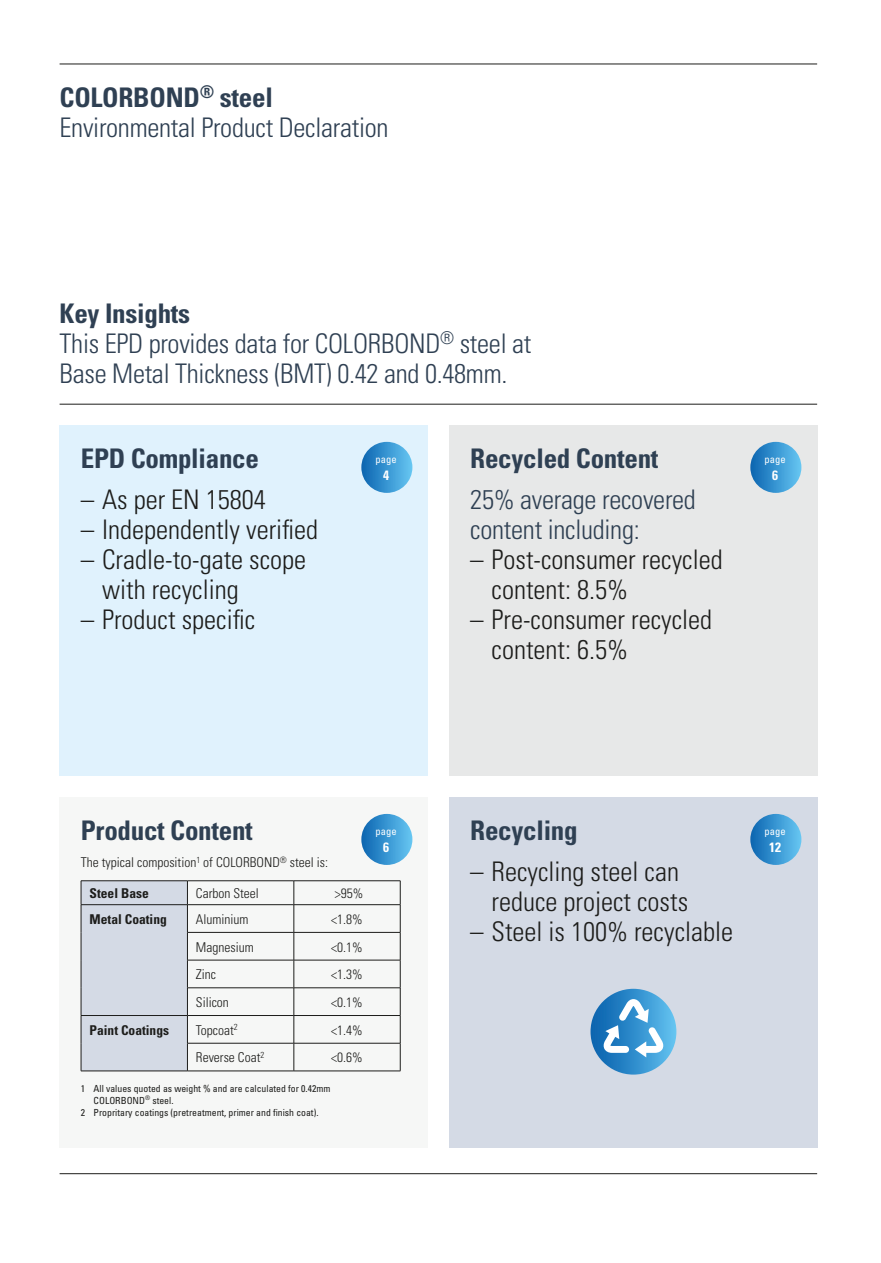
<style>
.page{position:relative;width:881px;height:1263px;background:#fff}
.page>*{position:absolute;margin:0;border:0;box-sizing:border-box;transform-origin:0 0}
.t1{font:300 condensed 27px/30px "Univers";color:#1d1d1b}
._4__Intro_Type{font:300 condensed 27px/30px "Univers";letter-spacing:-.01em;color:#2f4053}
.Contents_Title{font:700 condensed 27px "Univers";letter-spacing:-.01em;color:#2f4053}
._4__Intro_Type-2{font:700 condensed 27px "Univers";letter-spacing:-.01em;color:#2f4053}
._1__Body{font:300 condensed 13.5px "Univers";color:#1d1d1b}
._2__BodyNoSpace{font:300 condensed 13.5px "Univers";color:#1d1d1b}
._1__Body-2{font:700 condensed 13.5px "Univers";color:#1d1d1b}
._6__Caption{font:700 condensed 13.5px "Univers";color:#fff}
._6__Caption-2{font:condensed 10.5px "Univers";color:#fff}
._7__Footnote{font:condensed 9.75px/12px "Univers";color:#1d1d1b}
</style>
<div class="page">
<hr style="left:60px;top:64px;width:756px;height:1px;background:#1d1d1b">
<hr style="left:60px;top:1173px;width:756px;height:1px;background:#1d1d1b">
<hr style="left:60px;top:404px;width:756px;height:1px;background:#1d1d1b">
<div style="left:60px;top:425px;width:367px;height:351px;background:#e0f2fd"></div>
<div style="left:449px;top:425px;width:367px;height:351px;background:#e7e8e8"></div>
<div style="left:449px;top:797px;width:367px;height:351px;background:#d4dae5"></div>
<svg style="left:590px;top:989px;width:86px;height:85px;background:#3691ce"></svg>
<svg style="left:603px;top:999px;width:60px;height:58px;background:#6badda"></svg>
<div style="left:60px;top:797px;width:367px;height:351px;background:#f6f7f6"></div>
<hr style="left:81px;top:880px;width:106px;height:1px;background:#1d1d1b">
<hr style="left:187px;top:880px;width:107px;height:1px;background:#1d1d1b">
<hr style="left:294px;top:880px;width:106px;height:1px;background:#1d1d1b">
<hr style="left:187px;top:904px;width:107px;height:1px;background:#1d1d1b">
<hr style="left:294px;top:904px;width:106px;height:1px;background:#1d1d1b">
<hr style="left:187px;top:932px;width:107px;height:1px;background:#1d1d1b">
<hr style="left:294px;top:932px;width:106px;height:1px;background:#1d1d1b">
<hr style="left:187px;top:960px;width:107px;height:1px;background:#1d1d1b">
<hr style="left:294px;top:960px;width:106px;height:1px;background:#1d1d1b">
<hr style="left:187px;top:987px;width:107px;height:1px;background:#1d1d1b">
<hr style="left:294px;top:987px;width:106px;height:1px;background:#1d1d1b">
<hr style="left:187px;top:1015px;width:107px;height:1px;background:#1d1d1b">
<hr style="left:294px;top:1015px;width:106px;height:1px;background:#1d1d1b">
<hr style="left:187px;top:1043px;width:107px;height:1px;background:#1d1d1b">
<hr style="left:294px;top:1043px;width:106px;height:1px;background:#1d1d1b">
<svg style="left:293px;top:881px;width:1px;height:190px"></svg>
<svg style="left:400px;top:881px;width:1px;height:190px"></svg>
<hr style="left:187px;top:1071px;width:107px;height:1px;background:#1d1d1b">
<hr style="left:294px;top:1071px;width:106px;height:1px;background:#1d1d1b">
<div style="left:81px;top:881px;width:107px;height:190px;background:#d4dae5"></div>
<hr style="left:81px;top:1071px;width:106px;height:1px;background:#1d1d1b">
<svg style="left:361px;top:814px;width:51px;height:51px;background:#3a96d2"></svg>
<svg style="left:361px;top:442px;width:51px;height:51px;background:#3a96d2"></svg>
<svg style="left:750px;top:442px;width:51px;height:51px;background:#3a96d2"></svg>
<svg style="left:750px;top:814px;width:51px;height:51px;background:#3a96d1"></svg>
<p class="_4__Intro_Type-2" style="left:60px;top:80px;width:215px">COLORBOND<sup>®</sup> steel</p>
<p class="_4__Intro_Type" style="left:60px;top:112px;width:330px">Environmental Product Declaration</p>
<p class="_4__Intro_Type-2" style="left:60px;top:297px;width:132px">Key Insights</p>
<p class="_4__Intro_Type" style="left:60px;top:328px;width:473px">This EPD provides data for COLORBOND<sup>®</sup> steel at<br>Base Metal Thickness (BMT) 0.42 and 0.48mm.</p>
<p class="Contents_Title" style="left:81px;top:442px;width:180px">EPD Compliance</p>
<p class="t1" style="left:81px;top:484px;width:186px">– As per EN 15804</p>
<p class="t1" style="left:81px;top:514px;width:239px">– Independently verified</p>
<p class="t1" style="left:102px;top:544px;width:205px;text-indent:-21px">– Cradle-to-gate scope with recycling</p>
<p class="t1" style="left:81px;top:604px;width:176px">– Product specific</p>
<p class="_6__Caption-2" style="left:375px;top:453px;width:22px">page</p>
<p class="_6__Caption" style="left:383px;top:467px;width:7px">4</p>
<p class="Contents_Title" style="left:470px;top:442px;width:189px">Recycled Content</p>
<p class="_4__Intro_Type" style="left:470px;top:484px;width:227px">25% average recovered content including:</p>
<p class="t1" style="left:491px;top:544px;width:232px;text-indent:-21px">– Post-consumer recycled content: 8.5%</p>
<p class="t1" style="left:491px;top:604px;width:222px;text-indent:-21px">– Pre-consumer recycled content: 6.5%</p>
<p class="_6__Caption-2" style="left:764px;top:453px;width:23px">page</p>
<p class="_6__Caption" style="left:771px;top:467px;width:7px">6</p>
<p class="Contents_Title" style="left:81px;top:814px;width:173px">Product Content</p>
<p class="_2__BodyNoSpace" style="left:81px;top:854px;width:249px">The typical composition<sup>1</sup> of COLORBOND<sup>®</sup> steel is:</p>
<p class="_1__Body-2" style="left:89px;top:885px;width:61px">Steel Base</p>
<p class="_1__Body" style="left:196px;top:885px;width:64px">Carbon Steel</p>
<p class="_1__Body" style="left:335px;top:885px;width:30px">&gt;95%</p>
<p class="_1__Body-2" style="left:89px;top:911px;width:79px">Metal Coating</p>
<p class="_1__Body" style="left:196px;top:911px;width:54px">Aluminium</p>
<p class="_1__Body" style="left:331px;top:911px;width:33px">&lt;1.8%</p>
<p class="_1__Body" style="left:196px;top:939px;width:59px">Magnesium</p>
<p class="_1__Body" style="left:331px;top:939px;width:33px">&lt;0.1%</p>
<p class="_1__Body" style="left:196px;top:966px;width:22px">Zinc</p>
<p class="_1__Body" style="left:331px;top:966px;width:33px">&lt;1.3%</p>
<p class="_1__Body" style="left:196px;top:994px;width:34px">Silicon</p>
<p class="_1__Body" style="left:331px;top:994px;width:33px">&lt;0.1%</p>
<p class="_1__Body-2" style="left:89px;top:1022px;width:81px">Paint Coatings</p>
<p class="_1__Body" style="left:196px;top:1022px;width:43px">Topcoat<sup>2</sup></p>
<p class="_1__Body" style="left:331px;top:1022px;width:33px">&lt;1.4%</p>
<p class="_1__Body" style="left:196px;top:1049px;width:70px">Reverse Coat<sup>2</sup></p>
<p class="_1__Body" style="left:331px;top:1049px;width:33px">&lt;0.6%</p>
<p class="_7__Footnote" style="left:94px;top:1082px;width:238px;text-indent:-13px">1 All values quoted as weight % and are calculated for 0.42mm<br>COLORBOND<sup>®</sup> steel.</p>
<p class="_7__Footnote" style="left:81px;top:1106px;width:239px">2 Propritary coatings (pretreatment, primer and finish coat).</p>
<p class="_6__Caption-2" style="left:375px;top:825px;width:22px">page</p>
<p class="_6__Caption" style="left:383px;top:839px;width:7px">6</p>
<p class="Contents_Title" style="left:470px;top:814px;width:109px">Recycling</p>
<p class="t1" style="left:491px;top:856px;width:198px;text-indent:-21px">– Recycling steel can reduce project costs</p>
<p class="t1" style="left:470px;top:916px;width:264px">– Steel is 100% recyclable</p>
<p class="_6__Caption-2" style="left:764px;top:825px;width:23px">page</p>
<p class="_6__Caption" style="left:768px;top:839px;width:13px">12</p>
</div>
